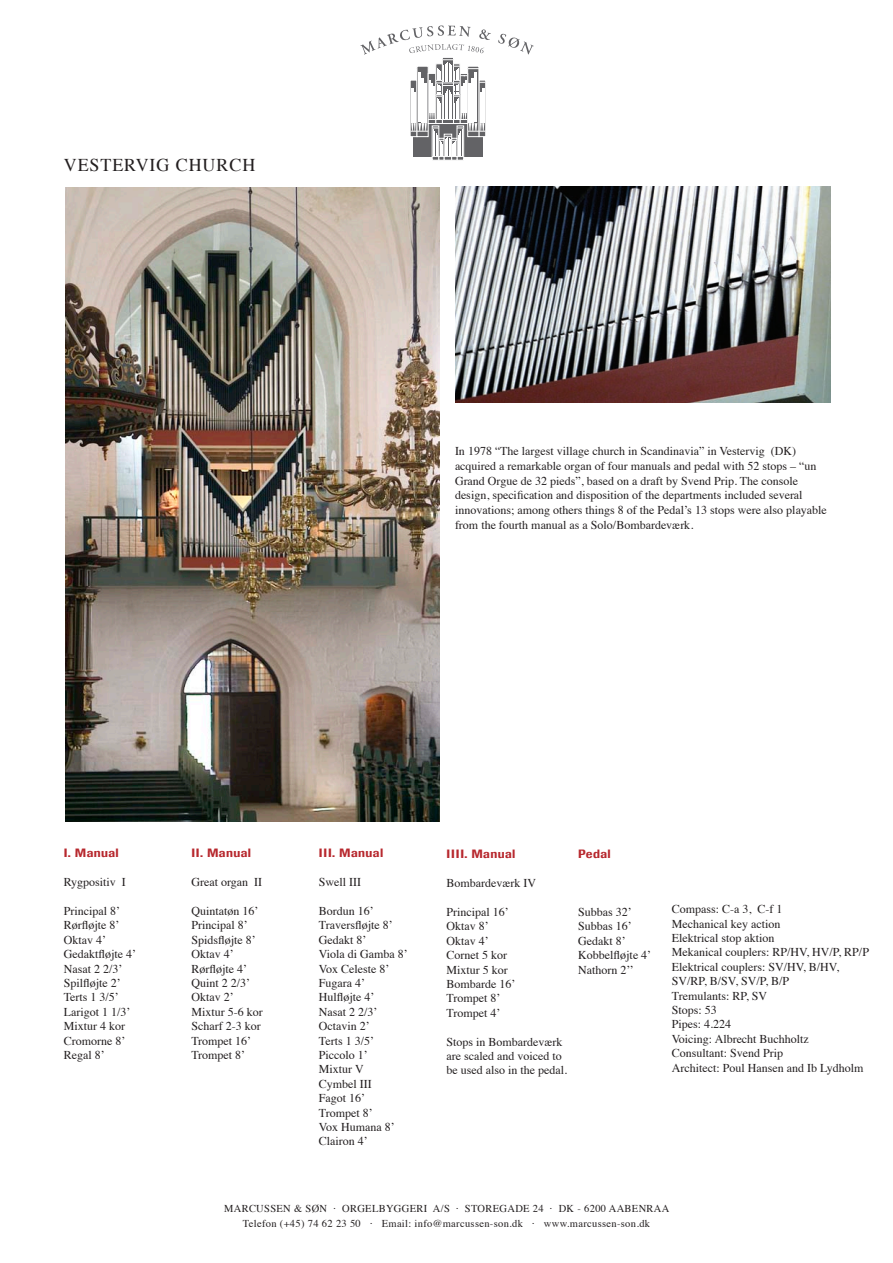
<style>
.page{position:relative;width:893px;height:1263px;background:#fff}
.page>*{position:absolute;margin:0;border:0;box-sizing:border-box;transform-origin:0 0}
.t1{font:18px "Times";letter-spacing:.05em;color:#231f20}
.BRØDTEKST_DANSK{font:12px/14.7px "Times";color:#231f20}
.Rød_underskrift{font:12px "Times";color:#231f20}
.Rød_underskrift-2{font:500 12px "Imago";letter-spacing:.03em;color:#b7282e}
.t2{font:10.5px "Times";letter-spacing:.03em;color:#231f20}
</style>
<div class="page">
<div style="left:432px;top:126px;width:7px;height:34px;background:#6a6a6d;border:1px solid #fff"></div>
<svg style="left:438px;top:157px;width:6px;height:3px"></svg>
<div style="left:444px;top:134px;width:8px;height:26px;background:#6a6a6d;border:1px solid #fff"></div>
<div style="left:457px;top:126px;width:7px;height:34px;background:#6a6a6d;border:1px solid #fff"></div>
<svg style="left:451px;top:157px;width:6px;height:3px"></svg>
<hr style="left:432px;top:156px;width:32px;height:1px;background:#fff">
<svg style="left:498px;top:33px;width:36px;height:21px"></svg>
<svg style="left:360px;top:26px;width:131px;height:130px"></svg>
<img style="left:65px;top:187px;width:374px;height:635px">
<img style="left:455px;top:186px;width:376px;height:217px">
<p class="t1" style="left:64px;top:148px;width:193px">VESTERVIG CHURCH</p>
<p class="BRØDTEKST_DANSK" style="left:455px;top:443px;width:373px">In 1978 “The largest village church in Scandinavia” in Vestervig (DK) acquired a remarkable organ of four manuals and pedal with 52 stops – “un Grand Orgue de 32 pieds”, based on a draft by Svend Prip. The console design, specification and disposition of the departments included several innovations; among others things 8 of the Pedal’s 13 stops were also playable from the fourth manual as a Solo/Bombardeværk.</p>
<p class="Rød_underskrift-2" style="left:64px;top:846px;width:57px">I. Manual</p>
<p class="BRØDTEKST_DANSK" style="left:64px;top:874px;width:64px">Rygpositiv I</p>
<p class="BRØDTEKST_DANSK" style="left:64px;top:902px;width:58px">Principal 8’</p>
<p class="BRØDTEKST_DANSK" style="left:64px;top:917px;width:57px">Rørfløjte 8’</p>
<p class="BRØDTEKST_DANSK" style="left:64px;top:931px;width:44px">Oktav 4’</p>
<p class="BRØDTEKST_DANSK" style="left:64px;top:946px;width:74px">Gedaktfløjte 4’</p>
<p class="BRØDTEKST_DANSK" style="left:64px;top:960px;width:60px">Nasat 2 2/3’</p>
<p class="BRØDTEKST_DANSK" style="left:64px;top:974px;width:59px">Spilfløjte 2’</p>
<p class="BRØDTEKST_DANSK" style="left:64px;top:989px;width:57px">Terts 1 3/5’</p>
<p class="BRØDTEKST_DANSK" style="left:64px;top:1003px;width:68px">Larigot 1 1/3’</p>
<p class="BRØDTEKST_DANSK" style="left:64px;top:1018px;width:63px">Mixtur 4 kor</p>
<p class="BRØDTEKST_DANSK" style="left:64px;top:1032px;width:63px">Cromorne 8’</p>
<p class="BRØDTEKST_DANSK" style="left:64px;top:1046px;width:42px">Regal 8’</p>
<p class="Rød_underskrift-2" style="left:191px;top:846px;width:61px">II. Manual</p>
<p class="Rød_underskrift" style="left:191px;top:871px;width:72px">Great organ II</p>
<p class="BRØDTEKST_DANSK" style="left:191px;top:902px;width:68px">Quintatøn 16’</p>
<p class="BRØDTEKST_DANSK" style="left:191px;top:917px;width:58px">Principal 8’</p>
<p class="BRØDTEKST_DANSK" style="left:191px;top:931px;width:66px">Spidsfløjte 8’</p>
<p class="BRØDTEKST_DANSK" style="left:191px;top:946px;width:44px">Oktav 4’</p>
<p class="BRØDTEKST_DANSK" style="left:191px;top:960px;width:57px">Rørfløjte 4’</p>
<p class="BRØDTEKST_DANSK" style="left:191px;top:974px;width:60px">Quint 2 2/3’</p>
<p class="BRØDTEKST_DANSK" style="left:191px;top:989px;width:44px">Oktav 2’</p>
<p class="BRØDTEKST_DANSK" style="left:191px;top:1003px;width:73px">Mixtur 5-6 kor</p>
<p class="BRØDTEKST_DANSK" style="left:191px;top:1018px;width:71px">Scharf 2-3 kor</p>
<p class="BRØDTEKST_DANSK" style="left:191px;top:1032px;width:61px">Trompet 16’</p>
<p class="BRØDTEKST_DANSK" style="left:191px;top:1046px;width:55px">Trompet 8’</p>
<p class="Rød_underskrift-2" style="left:319px;top:846px;width:66px">III. Manual</p>
<p class="Rød_underskrift" style="left:319px;top:871px;width:44px">Swell III</p>
<p class="Rød_underskrift" style="left:319px;top:900px;width:56px">Bordun 16’</p>
<p class="Rød_underskrift" style="left:319px;top:914px;width:75px">Traversfløjte 8’</p>
<p class="Rød_underskrift" style="left:319px;top:928px;width:49px">Gedakt 8’</p>
<p class="Rød_underskrift" style="left:319px;top:943px;width:90px">Viola di Gamba 8’</p>
<p class="Rød_underskrift" style="left:319px;top:957px;width:72px">Vox Celeste 8’</p>
<p class="Rød_underskrift" style="left:319px;top:972px;width:48px">Fugara 4’</p>
<p class="Rød_underskrift" style="left:319px;top:986px;width:57px">Hulfløjte 4’</p>
<p class="Rød_underskrift" style="left:319px;top:1000px;width:60px">Nasat 2 2/3’</p>
<p class="Rød_underskrift" style="left:319px;top:1015px;width:52px">Octavin 2’</p>
<p class="Rød_underskrift" style="left:319px;top:1029px;width:57px">Terts 1 3/5’</p>
<p class="Rød_underskrift" style="left:319px;top:1044px;width:50px">Piccolo 1’</p>
<p class="Rød_underskrift" style="left:319px;top:1058px;width:46px">Mixtur V</p>
<p class="Rød_underskrift" style="left:319px;top:1072px;width:54px">Cymbel III</p>
<p class="Rød_underskrift" style="left:319px;top:1087px;width:48px">Fagot 16’</p>
<p class="Rød_underskrift" style="left:319px;top:1101px;width:55px">Trompet 8’</p>
<p class="Rød_underskrift" style="left:319px;top:1116px;width:77px">Vox Humana 8’</p>
<p class="Rød_underskrift" style="left:319px;top:1130px;width:50px">Clairon 4’</p>
<p class="Rød_underskrift-2" style="left:446px;top:847px;width:70px">IIII. Manual</p>
<p class="BRØDTEKST_DANSK" style="left:446px;top:875px;width:91px">Bombardeværk IV</p>
<p class="BRØDTEKST_DANSK" style="left:446px;top:904px;width:64px">Principal 16’</p>
<p class="BRØDTEKST_DANSK" style="left:446px;top:918px;width:44px">Oktav 8’</p>
<p class="BRØDTEKST_DANSK" style="left:446px;top:932px;width:44px">Oktav 4’</p>
<p class="BRØDTEKST_DANSK" style="left:446px;top:947px;width:62px">Cornet 5 kor</p>
<p class="BRØDTEKST_DANSK" style="left:446px;top:961px;width:63px">Mixtur 5 kor</p>
<p class="BRØDTEKST_DANSK" style="left:446px;top:976px;width:70px">Bombarde 16’</p>
<p class="BRØDTEKST_DANSK" style="left:446px;top:990px;width:55px">Trompet 8’</p>
<p class="BRØDTEKST_DANSK" style="left:446px;top:1004px;width:55px">Trompet 4’</p>
<p class="BRØDTEKST_DANSK" style="left:446px;top:1033px;width:118px">Stops in Bombardeværk</p>
<p class="BRØDTEKST_DANSK" style="left:446px;top:1048px;width:122px">are scaled and voiced to be used also in the pedal.</p>
<p class="Rød_underskrift-2" style="left:578px;top:847px;width:34px">Pedal</p>
<p class="BRØDTEKST_DANSK" style="left:578px;top:904px;width:55px">Subbas 32’</p>
<p class="BRØDTEKST_DANSK" style="left:578px;top:918px;width:55px">Subbas 16’</p>
<p class="BRØDTEKST_DANSK" style="left:578px;top:932px;width:49px">Gedakt 8’</p>
<p class="BRØDTEKST_DANSK" style="left:578px;top:947px;width:74px">Kobbelfløjte 4’</p>
<p class="BRØDTEKST_DANSK" style="left:578px;top:961px;width:57px">Nathorn 2’’</p>
<p class="BRØDTEKST_DANSK" style="left:672px;top:901px;width:112px">Compass: C-a 3, C-f 1</p>
<p class="BRØDTEKST_DANSK" style="left:672px;top:915px;width:110px">Mechanical key action</p>
<p class="BRØDTEKST_DANSK" style="left:672px;top:929px;width:104px">Elektrical stop aktion</p>
<p class="BRØDTEKST_DANSK" style="left:672px;top:944px;width:199px">Mekanical couplers: RP/HV, HV/P, RP/P</p>
<p class="BRØDTEKST_DANSK" style="left:672px;top:958px;width:169px">Elektrical couplers: SV/HV, B/HV,</p>
<p class="BRØDTEKST_DANSK" style="left:672px;top:973px;width:119px">SV/RP, B/SV, SV/P, B/P</p>
<p class="BRØDTEKST_DANSK" style="left:672px;top:987px;width:97px">Tremulants: RP, SV</p>
<p class="BRØDTEKST_DANSK" style="left:672px;top:1001px;width:47px">Stops: 53</p>
<p class="BRØDTEKST_DANSK" style="left:672px;top:1016px;width:61px">Pipes: 4.224</p>
<p class="BRØDTEKST_DANSK" style="left:672px;top:1030px;width:139px">Voicing: Albrecht Buchholtz</p>
<p class="BRØDTEKST_DANSK" style="left:672px;top:1045px;width:113px">Consultant: Svend Prip</p>
<p class="BRØDTEKST_DANSK" style="left:672px;top:1059px;width:193px">Architect: Poul Hansen and Ib Lydholm</p>
<p class="t2" style="left:224px;top:1199px;width:447px">MARCUSSEN &amp; SØN · ORGELBYGGERI A/S · STOREGADE 24 · DK - 6200 AABENRAA</p>
<p class="t2" style="left:243px;top:1214px;width:409px">Telefon (+45) 74 62 23 50 · Email: info@marcussen-son.dk · www.marcussen-son.dk</p>
</div>
